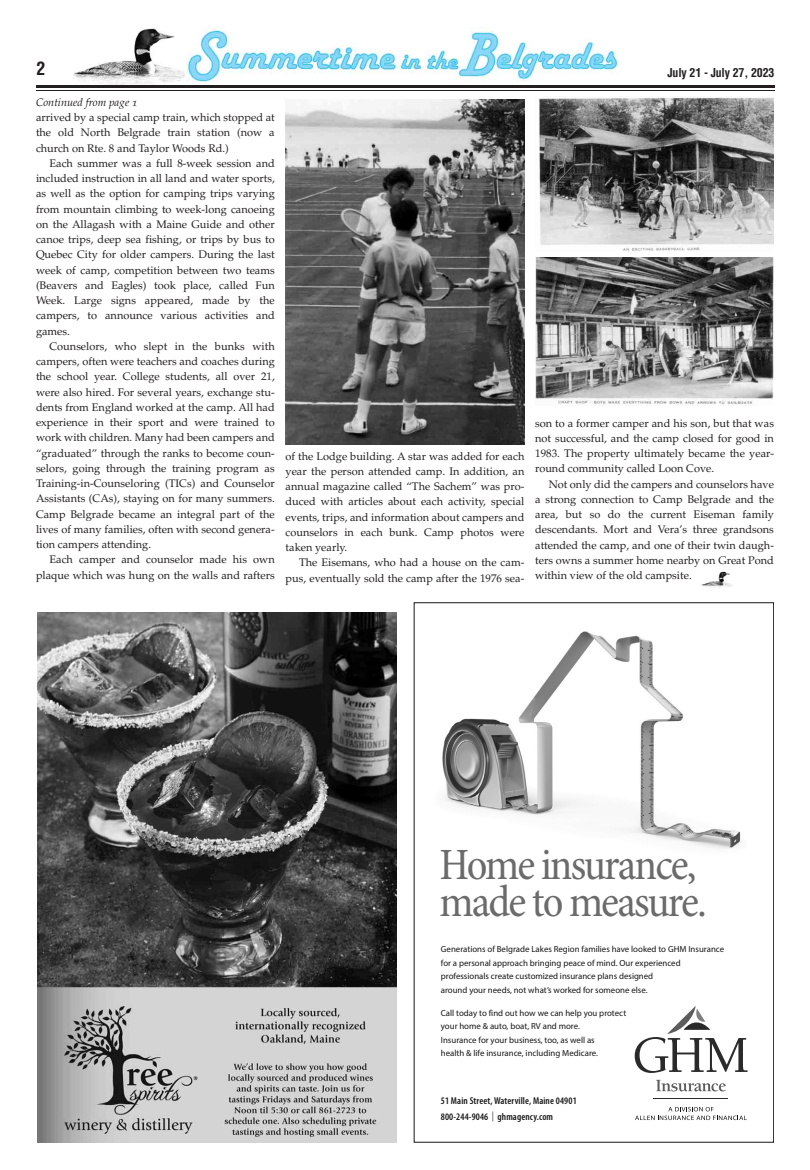
<style>
.page{position:relative;width:810px;height:1170px;background:#fff}
.page>*{position:absolute;margin:0;border:0;box-sizing:border-box;transform-origin:0 0}
.t1{font:condensed 45.2px/37px "Minion Pro";letter-spacing:-.045em;color:#6b6b6b}
.t2{font:700 condensed 18px "Helvetica";color:#231f20}
.t3{font:700 condensed 12px "Helvetica";letter-spacing:-.015em;color:#231f20}
.t4{font:11px/15.3px "Palatino";color:#231f20;text-align:justify}
.t5{font:11px "Palatino Italic Os F";color:#231f20}
.t6{font:600 condensed 10px/16px "Myriad Pro";letter-spacing:.01em;color:#161616}
.t7{font:8.8px/13.5px "Myriad Pro";color:#161616}
.s1{color:#6b6b6b}
</style>
<div class="page">
<img style="left:73px;top:28px;width:112px;height:57px">
<hr style="left:36px;top:85px;width:739px;height:3px;background:#231f20">
<hr style="left:36px;top:90px;width:739px;height:1px;background:#231f20">
<img style="left:187px;top:28px;width:431px;height:54px">
<img style="left:701px;top:572px;width:32px;height:16px">
<img style="left:442px;top:631px;width:300px;height:218px">
<svg style="left:635px;top:1006px;width:113px;height:67px"></svg>
<hr style="left:654px;top:1099px;width:74px;height:1px;background:#2a2a2a">
<svg style="left:635px;top:1107px;width:112px;height:13px"></svg>
<svg style="left:656px;top:1080px;width:70px;height:11px"></svg>
<img style="left:37px;top:612px;width:360px;height:531px">
<img style="left:286px;top:99px;width:238px;height:346px">
<img style="left:539px;top:96px;width:235px;height:155px">
<img style="left:535px;top:257px;width:239px;height:148px">
<h2 class="t2" style="left:36px;top:61px;width:10px">2</h2>
<p class="t5" style="left:36px;top:98px;width:103px">Continued from page 1</p>
<p class="t4" style="left:36px;top:111px;width:240px">arrived by a special camp train, which stopped at the old North Belgrade train station (now a church on Rte. 8 and Taylor Woods Rd.)</p>
<p class="t4" style="left:36px;top:157px;width:240px;text-indent:14px">Each summer was a full 8-week session and included instruction in all land and water sports, as well as the option for camping trips varying from mountain climbing to week-long canoeing on the Allagash with a Maine Guide and other canoe trips, deep sea fishing, or trips by bus to Quebec City for older campers. During the last week of camp, competition between two teams (Beavers and Eagles) took place, called Fun Week. Large signs appeared, made by the campers, to announce various activities and games.</p>
<p class="t4" style="left:36px;top:340px;width:240px;text-indent:14px">Counselors, who slept in the bunks with campers, often were teachers and coaches during the school year. College students, all over 21, were also hired. For several years, exchange stu&shy;dents from England worked at the camp. All had experience in their sport and were trained to work with children. Many had been campers and “graduated” through the ranks to become coun&shy;selors, going through the training program as Training-in-Counseloring (TICs) and Counselor Assistants (CAs), staying on for many summers.<br>Camp Belgrade became an integral part of the lives of many families, often with second genera&shy;tion campers attending.</p>
<p class="t4" style="left:36px;top:553px;width:240px;text-align:right">Each camper and counselor made his own plaque which was hung on the walls and rafters</p>
<p class="t4" style="left:286px;top:449px;width:240px">of the Lodge building. A star was added for each year the person attended camp. In addition, an annual magazine called “The Sachem” was pro&shy;duced with articles about each activity, special events, trips, and information about campers and counselors in each bunk. Camp photos were taken yearly.</p>
<p class="t4" style="left:286px;top:556px;width:240px;text-align:right">The Eisemans, who had a house on the cam&shy;pus, eventually sold the camp after the 1976 sea-</p>
<p class="t3" style="left:668px;top:68px;width:108px">July 21 - July 27, 2023</p>
<p class="t4" style="left:535px;top:416px;width:240px">son to a former camper and his son, but that was not successful, and the camp closed for good in 1983. The property ultimately became the year&shy;round community called Loon Cove.</p>
<p class="t4" style="left:535px;top:477px;width:240px;text-indent:14px">Not only did the campers and counselors have a strong connection to Camp Belgrade and the area, but so do the current Eiseman family descendants. Mort and Vera’s three grandsons attended the camp, and one of their twin daugh&shy;ters owns a summer home nearby on Great Pond within view of the old campsite.</p>
<h1 class="t1" style="left:440px;top:845px;width:269px">Home insurance, made to measure.</h1>
<p class="t7" style="left:441px;top:943px;width:285px">Generations of Belgrade Lakes Region families have looked to GHM Insurance for a personal approach bringing peace of mind. Our experienced professionals create customized insurance plans designed<br>around your needs, not what’s worked for someone else.</p>
<p class="t7" style="left:441px;top:1007px;width:187px">Call today to find out how we can help you protect your home &amp; auto, boat, RV and more.<br>Insurance for your business, too, as well as<br>health &amp; life insurance, including Medicare.</p>
<p class="t6" style="left:441px;top:1093px;width:137px">51 Main Street, Waterville, Maine 04901<br>800-244-9046 <span class="s1">|</span> ghmagency.com</p>
</div>
